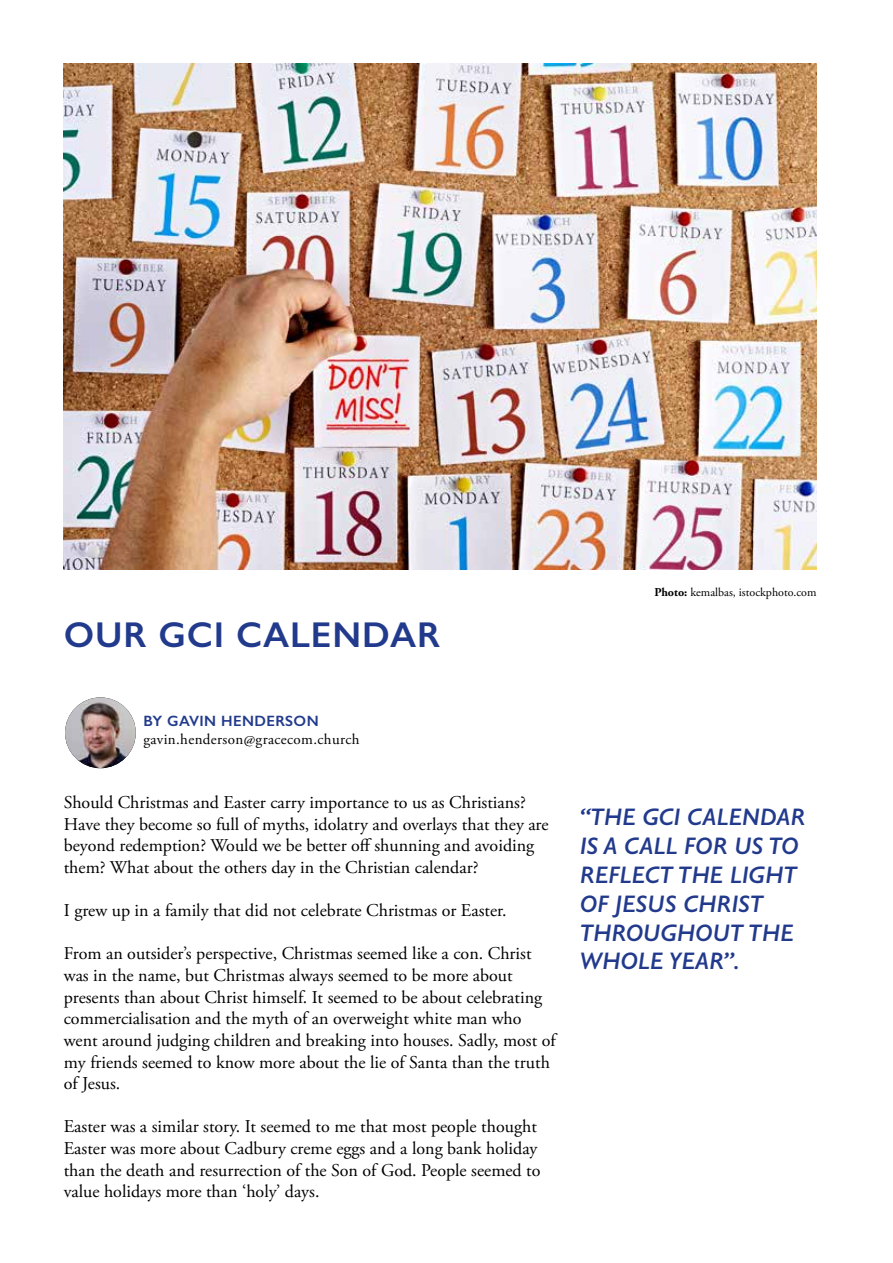
<style>
.page{position:relative;width:893px;height:1263px;background:#fff}
.page>*{position:absolute;margin:0;border:0;box-sizing:border-box;transform-origin:0 0}
.t1{font:600 36px "Gill Sans";letter-spacing:.025em;color:#223a8c}
.t2{font:italic 600 24px/28.8px "Gill Sans";color:#223a8c}
.t3{font:18px/21.6px "Adobe Garamond Pro";color:#000}
.t4{font:15px "Adobe Garamond Pro";letter-spacing:.025em;color:#000}
.t5{font:600 15px "Gill Sans";letter-spacing:.025em;color:#223a8c}
.t6{font:12px "Adobe Garamond Pro";color:#000}
.s1{font-weight:700}
</style>
<div class="page">
<img style="left:65px;top:697px;width:71px;height:71px;border-radius:35px">
<img style="left:64px;top:64px;width:752px;height:506px">
<h1 class="t1" style="left:64px;top:613px;width:378px">OUR GCI CALENDAR</h1>
<p class="t6" style="left:654px;top:585px;width:164px"><span class="s1">Photo:</span> kemalbas, istockphoto.com</p>
<p class="t5" style="left:143px;top:711px;width:177px">BY GAVIN HENDERSON</p>
<p class="t4" style="left:143px;top:730px;width:218px">gavin.henderson@gracecom.church</p>
<p class="t3" style="left:64px;top:792px;width:486px">Should Christmas and Easter carry importance to us as Christians?<br>Have they become so full of myths, idolatry and overlays that they are beyond redemption? Would we be better off shunning and avoiding them? What about the others day in the Christian calendar?</p>
<p class="t3" style="left:64px;top:900px;width:444px">I grew up in a family that did not celebrate Christmas or Easter.</p>
<p class="t3" style="left:64px;top:944px;width:493px">From an outsider’s perspective, Christmas seemed like a con. Christ was in the name, but Christmas always seemed to be more about presents than about Christ himself. It seemed to be about celebrating commercialisation and the myth of an overweight white man who went around judging children and breaking into houses. Sadly, most of my friends seemed to know more about the lie of Santa than the truth of Jesus.</p>
<p class="t3" style="left:64px;top:1116px;width:478px">Easter was a similar story. It seemed to me that most people thought Easter was more about Cadbury creme eggs and a long bank holiday than the death and resurrection of the Son of God. People seemed to value holidays more than ‘holy’ days.</p>
<h2 class="t2" style="left:580px;top:803px;width:227px">“THE GCI CALENDAR<br>IS A CALL FOR US TO<br>REFLECT THE LIGHT<br>OF JESUS CHRIST<br>THROUGHOUT THE<br>WHOLE YEAR”.</h2>
</div>
